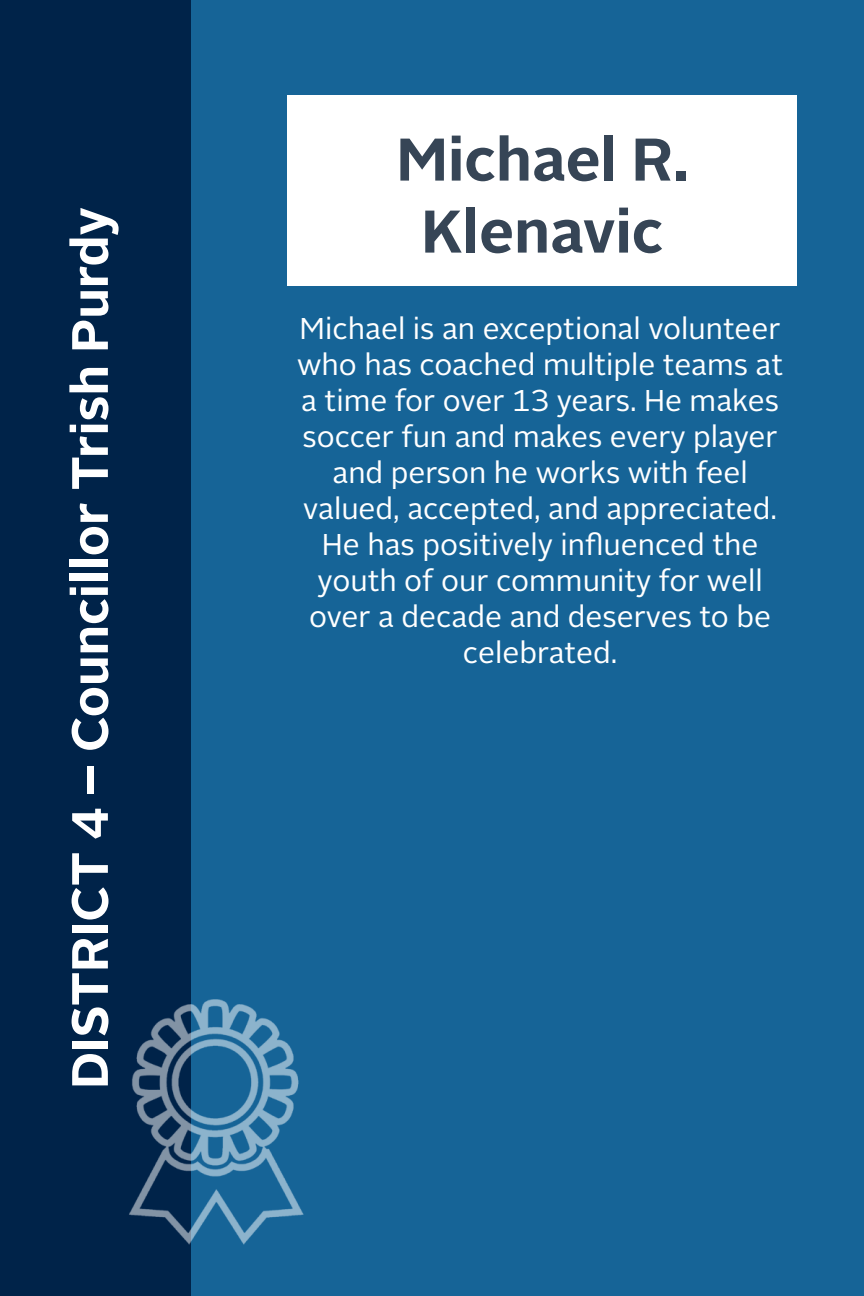
<style>
.page{position:relative;width:864px;height:1296px;background:#fff}
.page>*{position:absolute;margin:0;border:0;box-sizing:border-box;transform-origin:0 0}
.t1{font:700 60px "Alright Sans";color:#364556}
.t2{font:700 51px "Alright Sans";color:#fff}
.t3{font:30px/36px "Alright Sans";color:#fff;text-align:center}
</style>
<div class="page">
<div style="left:0;top:0;width:192px;height:1296px;background:#002349"></div>
<div style="left:192px;top:0;width:672px;height:1296px;background:#166497"></div>
<div style="left:287px;top:95px;width:510px;height:190px;background:#fff"></div>
<img style="left:129px;top:987px;width:175px;height:269px">
<p class="t2" style="left:54px;top:1089px;width:883px;rotate:-90deg">DISTRICT 4 – Councillor Trish Purdy</p>
<p class="t1" style="left:396px;top:118px;width:293px">Michael R.</p>
<p class="t1" style="left:421px;top:190px;width:244px">Klenavic</p>
<p class="t3" style="left:297px;top:311px;width:488px">Michael is an exceptional volunteer who has coached multiple teams at a time for over 13 years. He makes soccer fun and makes every player and person he works with feel valued, accepted, and appreciated.<br>He has positively influenced the youth of our community for well over a decade and deserves to be celebrated.</p>
</div>
